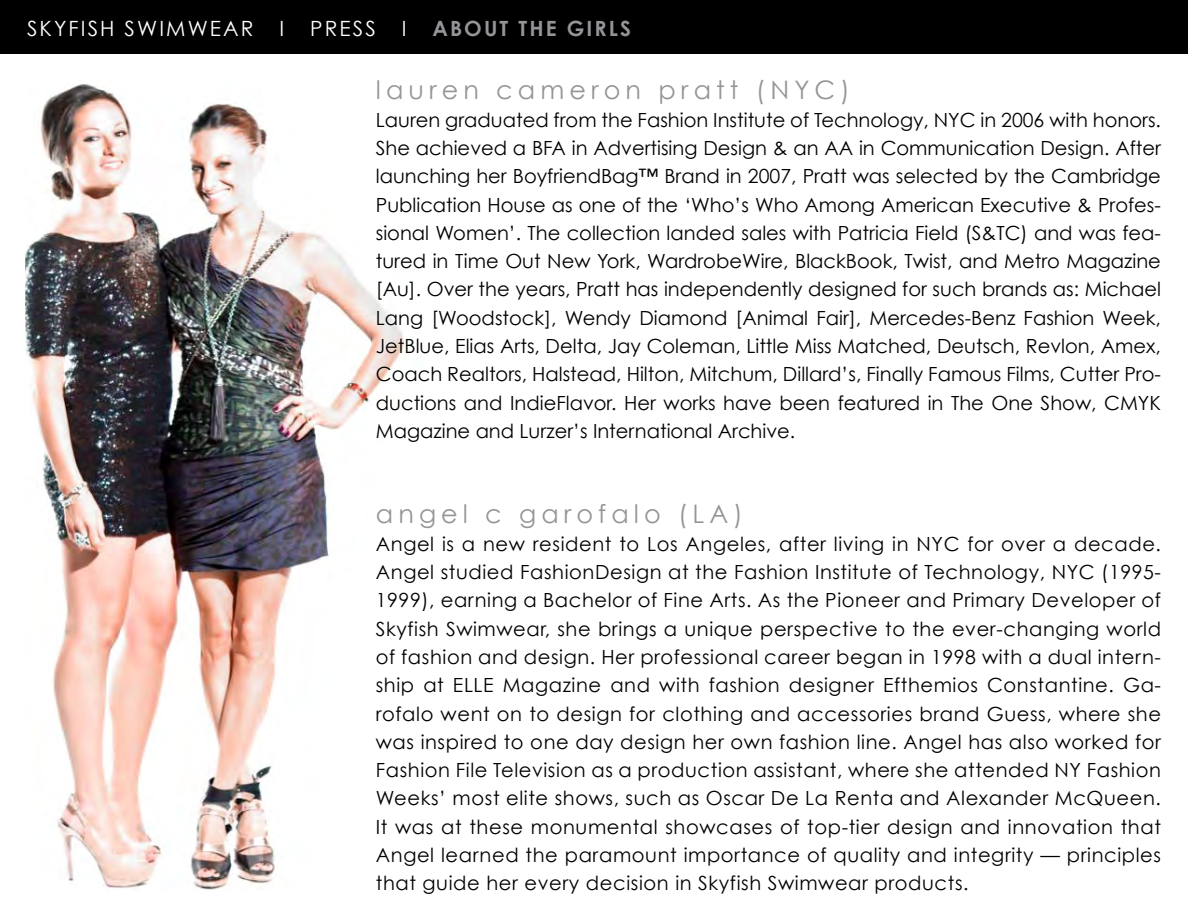
<style>
.page{position:relative;width:1188px;height:918px;background:#fff}
.page>*{position:absolute;margin:0;border:0;box-sizing:border-box;transform-origin:0 0}
.t1{font:25.5px "Century Gothic";letter-spacing:.2em;color:#939598}
.t2{font:21px "Century Gothic";letter-spacing:.1em;color:#fff}
.t3{font:19.5px/28.2px "Century Gothic";letter-spacing:.025em;color:#000;text-align:justify}
.s1{font-weight:700;color:#939598}
</style>
<div class="page">
<div style="left:0;top:0;width:1188px;height:54px;background:#000"></div>
<img style="left:26px;top:84px;width:379px;height:807px">
<p class="t2" style="left:27px;top:15px;width:606px">SKYFISH SWIMWEAR I PRESS I <span class="s1">ABOUT THE GIRLS</span></p>
<h1 class="t1" style="left:376px;top:74px;width:475px">lauren cameron pratt (NYC)</h1>
<p class="t3" style="left:376px;top:105px;width:787px">Lauren graduated from the Fashion Institute of Technology, NYC in 2006 with honors.<br>She achieved a BFA in Advertising Design &amp; an AA in Communication Design. After launching her BoyfriendBag™ Brand in 2007, Pratt was selected by the Cambridge Publication House as one of the ‘Who’s Who Among American Executive &amp; Profes&shy;sional Women’. The collection landed sales with Patricia Field (S&amp;TC) and was fea&shy;tured in Time Out New York, WardrobeWire, BlackBook, Twist, and Metro Magazine [Au]. Over the years, Pratt has independently designed for such brands as: Michael Lang [Woodstock], Wendy Diamond [Animal Fair], Mercedes-Benz Fashion Week, JetBlue, Elias Arts, Delta, Jay Coleman, Little Miss Matched, Deutsch, Revlon, Amex, Coach Realtors, Halstead, Hilton, Mitchum, Dillard’s, Finally Famous Films, Cutter Pro&shy;ductions and IndieFlavor. Her works have been featured in The One Show, CMYK Magazine and Lurzer’s International Archive.</p>
<h1 class="t1" style="left:376px;top:498px;width:369px">angel c garofalo (LA)</h1>
<p class="t3" style="left:376px;top:529px;width:787px">Angel is a new resident to Los Angeles, after living in NYC for over a decade.<br>Angel studied FashionDesign at the Fashion Institute of Technology, NYC (1995- 1999), earning a Bachelor of Fine Arts. As the Pioneer and Primary Developer of Skyfish Swimwear, she brings a unique perspective to the ever-changing world of fashion and design. Her professional career began in 1998 with a dual intern&shy;ship at ELLE Magazine and with fashion designer Efthemios Constantine. Ga&shy;rofalo went on to design for clothing and accessories brand Guess, where she was inspired to one day design her own fashion line. Angel has also worked for Fashion File Television as a production assistant, where she attended NY Fashion Weeks’ most elite shows, such as Oscar De La Renta and Alexander McQueen.<br>It was at these monumental showcases of top-tier design and innovation that Angel learned the paramount importance of quality and integrity — principles that guide her every decision in Skyfish Swimwear products.</p>
</div>
